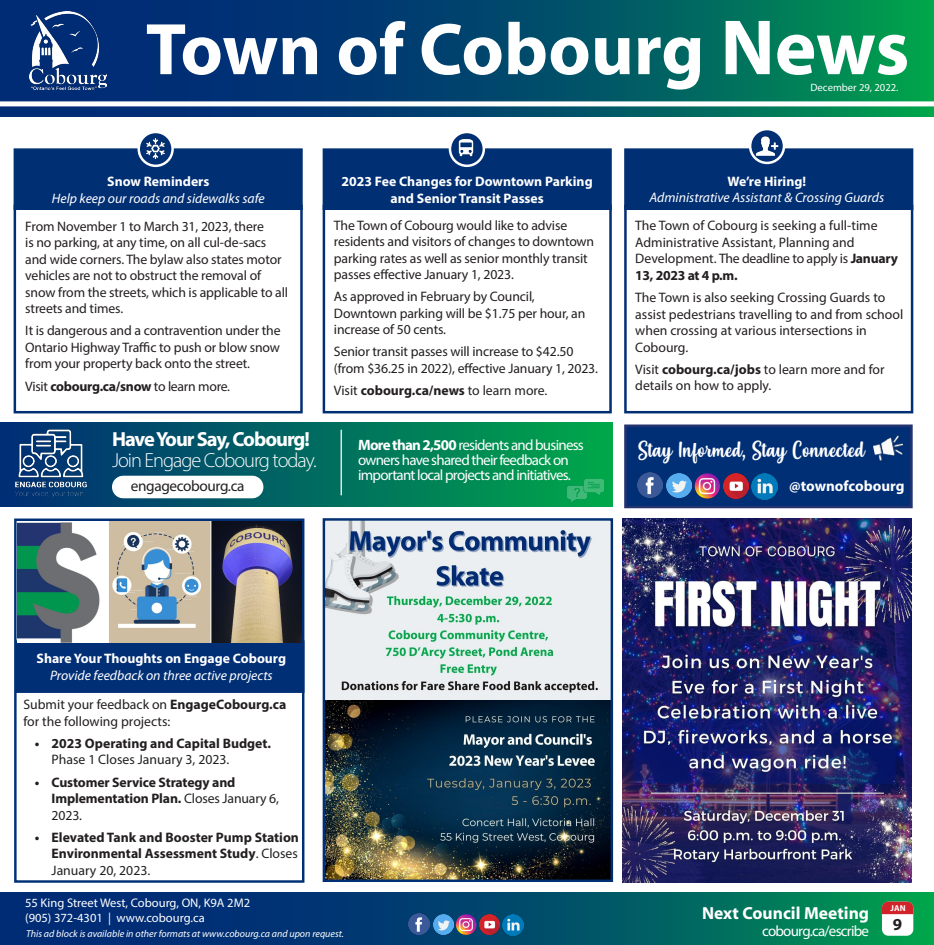
<style>
.page{position:relative;width:934px;height:945px;background:#fff}
.page>*{position:absolute;margin:0;border:0;box-sizing:border-box;transform-origin:0 0}
.t1{font:700 73.75px "Myriad";color:#fff}
.t2{font:20.75px "Misses";color:#fff}
.t3{font:300 20.38px "Myriad Pro";letter-spacing:-.05em;color:#fff}
.t4{font:700 20.38px "Myriad Pro";letter-spacing:-.05em;color:#fff}
.t5{font:700 17.5px "Myriad";color:#fff}
.t6{font:700 16.88px "Myriad";color:#231f20}
.t7{font:15.25px "Myriad Pro";letter-spacing:-.025em;color:#231f20}
.t8{font:15px/15px "Myriad Pro";letter-spacing:-.05em;color:#fff}
.t9{font:700 15px "Myriad Pro";color:#fff}
.t10{font:13.75px/16.5px "Myriad Pro";letter-spacing:-.01em;color:#231f20}
.t11{font:700 13.75px/16.5px "Myriad Pro";color:#231f20}
.t12{font:italic 13.75px/16.5px "Myriad Pro";color:#fff;text-align:center}
.t13{font:700 13.75px/16.5px "Myriad Pro";color:#fff;text-align:center}
.t14{font:12.5px "Myriad Pro";color:#fff}
.t15{font:10.62px "Myriad Pro";color:#fff}
.t16{font:italic 10px "Myriad Pro";color:#fff}
.t17{font:700 8.5px "Myriad";color:#fff}
.s1{font-size:79px}
.s2{font-weight:700}
.s3{font-weight:700;font-style:normal}
.s4{font-weight:400}
</style>
<div class="page">
<div style="left:323px;top:205px;width:289px;height:208px;border:2px solid #002f73"></div>
<svg style="left:0;top:892px;width:934px;height:53px;background:#004f69"></svg>
<img style="left:409px;top:913px;width:21px;height:21px">
<img style="left:502px;top:914px;width:21px;height:22px">
<img style="left:433px;top:914px;width:20px;height:20px">
<img style="left:479px;top:914px;width:20px;height:21px">
<img style="left:456px;top:914px;width:20px;height:21px;border-radius:10px">
<svg style="left:0;top:0;width:934px;height:116px;background:#015368"></svg>
<img style="left:30px;top:11px;width:76px;height:78px">
<div style="left:0;top:101px;width:934px;height:5px;background:#fff"></div>
<div style="left:323px;top:148px;width:289px;height:62px;background:#002f73;border:2px solid #002f73"></div>
<svg style="left:450px;top:132px;width:34px;height:34px"></svg>
<div style="left:449px;top:131px;width:36px;height:36px;border:2px solid #fff;border-radius:50%"></div>
<div style="left:14px;top:205px;width:289px;height:208px;border:2px solid #002f73"></div>
<div style="left:14px;top:148px;width:289px;height:62px;background:#002f73;border:2px solid #002f73"></div>
<svg style="left:139px;top:132px;width:34px;height:34px"></svg>
<div style="left:137px;top:131px;width:37px;height:36px;border:2px solid #fff;border-radius:50%"></div>
<div style="left:624px;top:425px;width:288px;height:83px;background:#002f76;border:2px solid #233370"></div>
<img style="left:637px;top:472px;width:26px;height:26px">
<img style="left:751px;top:474px;width:26px;height:25px">
<img style="left:667px;top:473px;width:24px;height:25px">
<img style="left:723px;top:474px;width:25px;height:24px">
<img style="left:695px;top:473px;width:25px;height:26px;border-radius:13px">
<img style="left:873px;top:435px;width:30px;height:26px">
<div style="left:882px;top:902px;width:30px;height:33px;background:#fff;border-radius:6px"></div>
<div style="left:882px;top:902px;width:31px;height:34px;border:1px solid #fff;border-radius:6px"></div>
<svg style="left:881px;top:901px;width:33px;height:14px"></svg>
<img style="left:455px;top:138px;width:21px;height:21px">
<img style="left:623px;top:518px;width:288px;height:364px">
<img style="left:326px;top:521px;width:284px;height:358px">
<img style="left:145px;top:138px;width:21px;height:21px">
<div style="left:16px;top:640px;width:288px;height:53px;background:#002f76;border:2px solid #002f76"></div>
<div style="left:323px;top:518px;width:290px;height:364px;border:2px solid #002f73"></div>
<svg style="left:0;top:423px;width:613px;height:84px;background:#00735c"></svg>
<div style="left:113px;top:476px;width:150px;height:22px;background:#fff;border-radius:11px"></div>
<div style="left:112px;top:476px;width:151px;height:22px;border:1px solid #fff;border-radius:11px"></div>
<img style="left:4px;top:422px;width:89px;height:85px">
<hr style="left:341px;top:430px;width:1px;height:65px;background:#fff">
<img style="left:564px;top:470px;width:43px;height:37px">
<div style="left:624px;top:205px;width:289px;height:208px;border:2px solid #002f73"></div>
<div style="left:624px;top:148px;width:289px;height:62px;background:#002f73;border:2px solid #002f73"></div>
<svg style="left:750px;top:129px;width:34px;height:34px"></svg>
<img style="left:754px;top:134px;width:25px;height:24px">
<div style="left:749px;top:128px;width:36px;height:36px;border:2px solid #fff;border-radius:50%"></div>
<img style="left:17px;top:522px;width:284px;height:121px">
<div style="left:14px;top:519px;width:290px;height:364px;border:2px solid #002f76"></div>
<p class="t1" style="left:146px;top:11px;width:765px">Town of Cobourg <span class="s1">News</span></p>
<p class="t15" style="left:810px;top:81px;width:89px">December 29, 2022.</p>
<p class="t13" style="left:107px;top:173px;width:104px">Snow Reminders</p>
<p class="t12" style="left:52px;top:190px;width:214px">Help keep our roads and sidewalks safe</p>
<p class="t10" style="left:25px;top:218px;width:264px">From November 1 to March 31, 2023, there<br>is no parking, at any time, on all cul-de-sacs and wide corners. The bylaw also states motor vehicles are not to obstruct the removal of snow from the streets, which is applicable to all streets and times.</p>
<p class="t10" style="left:25px;top:322px;width:257px;text-align:justify">It is dangerous and a contravention under the Ontario Highway Traffic to push or blow snow from your property back onto the street.</p>
<p class="t10" style="left:25px;top:377px;width:206px">Visit <span class="s2">cobourg.ca/snow</span> to learn more.</p>
<p class="t4" style="left:112px;top:426px;width:199px">Have Your Say, Cobourg!</p>
<p class="t3" style="left:112px;top:448px;width:206px">Join Engage Cobourg today.</p>
<p class="t7" style="left:131px;top:477px;width:115px">engagecobourg.ca</p>
<p class="t13" style="left:342px;top:173px;width:253px">2023 Fee Changes for Downtown Parking and Senior Transit Passes</p>
<p class="t10" style="left:334px;top:216px;width:262px">The Town of Cobourg would like to advise residents and visitors of changes to downtown parking rates as well as senior monthly transit passes effective January 1, 2023.</p>
<p class="t10" style="left:334px;top:288px;width:253px">As approved in February by Council,<br>Downtown parking will be $1.75 per hour, an increase of 50 cents.</p>
<p class="t10" style="left:334px;top:343px;width:266px">Senior transit passes will increase to $42.50 (from $36.25 in 2022), effective January 1, 2023.</p>
<p class="t10" style="left:334px;top:382px;width:215px">Visit <span class="s2">cobourg.ca/news</span> to learn more.</p>
<p class="t8" style="left:358px;top:437px;width:227px"><span class="s2">More than 2,500</span> residents and business owners have shared their feedback on important local projects and initiatives.</p>
<p class="t12" style="left:649px;top:173px;width:236px"><span class="s3">We’re Hiring!<br></span>Administrative Assistant &amp; Crossing Guards</p>
<p class="t10" style="left:635px;top:217px;width:264px">The Town of Cobourg is seeking a full-time Administrative Assistant, Planning and Development. The deadline to apply is <span class="s2">January 13, 2023 at 4 p.m.</span></p>
<p class="t10" style="left:635px;top:289px;width:269px">The Town is also seeking Crossing Guards to assist pedestrians travelling to and from school when crossing at various intersections in Cobourg.</p>
<p class="t10" style="left:635px;top:361px;width:251px">Visit <span class="s2">cobourg.ca/jobs</span> to learn more and for details on how to apply.</p>
<p class="t2" style="left:637px;top:436px;width:229px">Stay Informed, Stay Connected</p>
<p class="t9" style="left:789px;top:477px;width:117px">@townofcobourg</p>
<p class="t12" style="left:37px;top:651px;width:251px"><span class="s3">Share Your Thoughts on Engage Cobourg<br></span>Provide feedback on three active projects</p>
<p class="t10" style="left:23px;top:696px;width:264px">Submit your feedback on <span class="s2">EngageCobourg.ca </span>for the following projects:</p>
<p class="t11" style="left:52px;top:735px;width:221px;text-indent:-17px">• 2023 Operating and Capital Budget.<br><span class="s4">Phase 1 Closes January 3, 2023.</span></p>
<p class="t11" style="left:52px;top:773px;width:229px;text-indent:-17px">• Customer Service Strategy and<br>Implementation Plan. <span class="s4">Closes January 6,<br>2023.</span></p>
<p class="t11" style="left:52px;top:828px;width:249px;text-align:justify;text-indent:-17px">• Elevated Tank and Booster Pump Station Environmental Assessment Study<span class="s4">. Closes January 20, 2023.</span></p>
<p class="t14" style="left:25px;top:895px;width:226px">55 King Street West, Cobourg, ON, K9A 2M2</p>
<p class="t14" style="left:25px;top:910px;width:181px">(905) 372-4301 | www.cobourg.ca</p>
<p class="t16" style="left:26px;top:928px;width:319px">This ad block is available in other formats at www.cobourg.ca and upon request.</p>
<p class="t5" style="left:702px;top:904px;width:169px">Next Council Meeting</p>
<p class="t17" style="left:890px;top:904px;width:17px">JAN</p>
<p class="t6" style="left:893px;top:916px;width:11px">9</p>
<p class="t8" style="left:762px;top:923px;width:108px">cobourg.ca/escribe</p>
</div>
